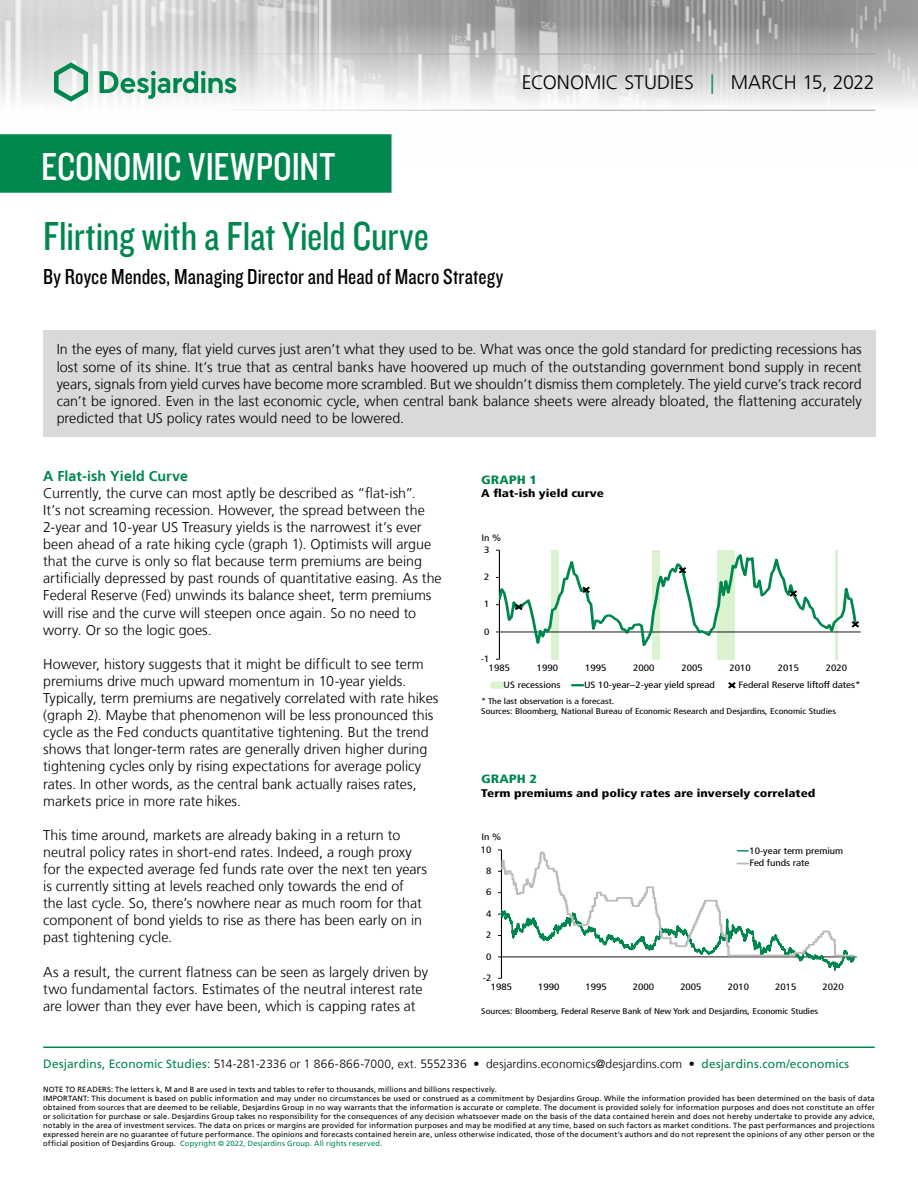
<style>
.page{position:relative;width:918px;height:1188px;background:#fff}
.page>*{position:absolute;margin:0;border:0;box-sizing:border-box;transform-origin:0 0}
.t1{font:42px "Knockout 29 Junior Ltweight";color:#00874e}
.t2{font:40.5px "Knockout 29 Junior Ltweight";letter-spacing:-.005em;color:#fff}
.t3{font:22.5px "Knockout 29 Junior Ltweight";letter-spacing:.005em;color:#000}
.t4{font:300 19.5px "Frutiger LT";color:#000}
.t5{font:300 14.25px/17.1px "Frutiger LT";color:#000}
.t6{font:700 14.25px "Frutiger LT";letter-spacing:.005em;color:#00874e}
.t7{font:300 12px "Frutiger LT";letter-spacing:.005em;color:#000}
.t8{font:900 condensed 12px "Frutiger LT";color:#00874e;scale:1.2 1}
.t9{font:900 condensed 11.1px "Frutiger LT";color:#000;scale:1.2 1}
.t10{font:condensed 9.3px "Frutiger LT";color:#000;scale:1.2 1}
.t11{font:condensed 9.15px/12.8px "Frutiger LT";color:#000;scale:1.2 1}
.t12{font:condensed 8.25px/9.9px "Frutiger LT";color:#000;scale:1.2 1}
.t13{font:7.5px/9px "Frutiger LT";letter-spacing:.02em;color:#000}
.s1{color:#00874e}
.s2{font-weight:400;color:#00874e}
</style>
<div class="page">
<img style="left:0;top:0;width:918px;height:111px">
<hr style="left:43px;top:54px;width:832px;height:1px;background:#9d9d9c">
<hr style="left:43px;top:110px;width:832px;height:1px;background:#9d9d9c">
<svg style="left:54px;top:62px;width:34px;height:40px"></svg>
<svg style="left:100px;top:71px;width:136px;height:28px"></svg>
<div style="left:0;top:135px;width:391px;height:57px;background:#00874e"></div>
<div style="left:0;top:134px;width:392px;height:59px;border:2px solid #00874e"></div>
<hr style="left:43px;top:1047px;width:832px;height:1px;background:#00874e">
<svg style="left:496px;top:550px;width:365px;height:110px"></svg>
<div style="left:491px;top:682px;width:13px;height:7px;border:3px solid #d9f3d1"></div>
<svg style="left:572px;top:684px;width:11px;height:3px"></svg>
<svg style="left:728px;top:682px;width:8px;height:7px"></svg>
<hr style="left:501px;top:957px;width:356px;height:1px;background:#000">
<svg style="left:501px;top:958px;width:354px;height:21px"></svg>
<svg style="left:498px;top:850px;width:358px;height:108px"></svg>
<div style="left:43px;top:330px;width:832px;height:106px;background:#d9d9d9"></div>
<h3 class="t4" style="left:522px;top:72px;width:355px">ECONOMIC STUDIES <span class="s1">|</span> MARCH 15, 2022</h3>
<h2 class="t2" style="left:41px;top:140px;width:296px">ECONOMIC VIEWPOINT</h2>
<h1 class="t1" style="left:43px;top:209px;width:387px">Flirting with a Flat Yield Curve</h1>
<h3 class="t3" style="left:43px;top:262px;width:462px">By Royce Mendes, Managing Director and Head of Macro Strategy</h3>
<p class="t5" style="left:57px;top:341px;width:807px;text-align:justify">In the eyes of many, flat yield curves just aren’t what they used to be. What was once the gold standard for predicting recessions has lost some of its shine. It’s true that as central banks have hoovered up much of the outstanding government bond supply in recent years, signals from yield curves have become more scrambled. But we shouldn’t dismiss them completely. The yield curve’s track record can’t be ignored. Even in the last economic cycle, when central bank balance sheets were already bloated, the flattening accurately predicted that US policy rates would need to be lowered.</p>
<p class="t6" style="left:43px;top:467px;width:146px">A Flat-ish Yield Curve</p>
<p class="t5" style="left:43px;top:485px;width:400px">Currently, the curve can most aptly be described as “flat-ish”.<br>It’s not screaming recession. However, the spread between the 2‑year and 10‑year US Treasury yields is the narrowest it’s ever been ahead of a rate hiking cycle (graph 1). Optimists will argue that the curve is only so flat because term premiums are being artificially depressed by past rounds of quantitative easing. As the Federal Reserve (Fed) unwinds its balance sheet, term premiums will rise and the curve will steepen once again. So no need to worry. Or so the logic goes.</p>
<p class="t5" style="left:43px;top:656px;width:397px">However, history suggests that it might be difficult to see term premiums drive much upward momentum in 10‑year yields.<br>Typically, term premiums are negatively correlated with rate hikes (graph 2). Maybe that phenomenon will be less pronounced this cycle as the Fed conducts quantitative tightening. But the trend shows that longer-term rates are generally driven higher during tightening cycles only by rising expectations for average policy rates. In other words, as the central bank actually raises rates, markets price in more rate hikes.</p>
<p class="t5" style="left:43px;top:827px;width:385px">This time around, markets are already baking in a return to neutral policy rates in short-end rates. Indeed, a rough proxy for the expected average fed funds rate over the next ten years is currently sitting at levels reached only towards the end of the last cycle. So, there’s nowhere near as much room for that component of bond yields to rise as there has been early on in past tightening cycle.</p>
<p class="t5" style="left:43px;top:963px;width:386px">As a result, the current flatness can be seen as largely driven by two fundamental factors. Estimates of the neutral interest rate are lower than they ever have been, which is capping rates at</p>
<p class="t8" style="left:481px;top:472px;width:48px">GRAPH 1</p>
<p class="t9" style="left:481px;top:487px;width:104px">A flat-ish yield curve</p>
<p class="t11" style="left:481px;top:531px;width:18px">In %</p>
<p class="t10" style="left:484px;top:544px;width:6px">3</p>
<p class="t10" style="left:484px;top:572px;width:6px">2</p>
<p class="t11" style="left:484px;top:598px;width:6px">1</p>
<p class="t11" style="left:484px;top:625px;width:6px">0</p>
<p class="t11" style="left:481px;top:653px;width:9px">-1</p>
<p class="t11" style="left:489px;top:661px;width:19px">1985</p>
<p class="t11" style="left:537px;top:661px;width:19px">1990</p>
<p class="t11" style="left:585px;top:661px;width:19px">1995</p>
<p class="t11" style="left:633px;top:661px;width:19px">2000</p>
<p class="t11" style="left:681px;top:661px;width:19px">2005</p>
<p class="t11" style="left:730px;top:661px;width:19px">2010</p>
<p class="t11" style="left:778px;top:661px;width:19px">2015</p>
<p class="t11" style="left:826px;top:661px;width:19px">2020</p>
<p class="t10" style="left:504px;top:679px;width:49px">US recessions</p>
<p class="t10" style="left:584px;top:679px;width:111px">US 10-year–2-year yield spread</p>
<p class="t10" style="left:738px;top:679px;width:104px">Federal Reserve liftoff dates*</p>
<p class="t12" style="left:481px;top:697px;width:297px">* The last observation is a forecast.<br>Sources: Bloomberg, National Bureau of Economic Research and Desjardins, Economic Studies</p>
<p class="t8" style="left:481px;top:772px;width:48px">GRAPH 2</p>
<p class="t9" style="left:481px;top:786px;width:280px">Term premiums and policy rates are inversely correlated</p>
<p class="t11" style="left:481px;top:831px;width:18px">In %</p>
<p class="t10" style="left:481px;top:844px;width:10px">10</p>
<p class="t11" style="left:486px;top:865px;width:6px">8</p>
<p class="t11" style="left:486px;top:886px;width:6px">6</p>
<p class="t11" style="left:486px;top:907px;width:6px">4</p>
<p class="t11" style="left:486px;top:929px;width:6px">2</p>
<p class="t11" style="left:486px;top:950px;width:6px">0</p>
<p class="t11" style="left:483px;top:972px;width:9px">-2</p>
<p class="t11" style="left:749px;top:844px;width:80px">10-year term premium<br>Fed funds rate</p>
<p class="t10" style="left:491px;top:981px;width:19px">1985</p>
<p class="t10" style="left:538px;top:981px;width:19px">1990</p>
<p class="t10" style="left:586px;top:981px;width:19px">1995</p>
<p class="t10" style="left:633px;top:981px;width:19px">2000</p>
<p class="t10" style="left:680px;top:981px;width:19px">2005</p>
<p class="t10" style="left:728px;top:981px;width:19px">2010</p>
<p class="t10" style="left:775px;top:981px;width:19px">2015</p>
<p class="t10" style="left:822px;top:981px;width:19px">2020</p>
<p class="t12" style="left:481px;top:1006px;width:282px">Sources: Bloomberg, Federal Reserve Bank of New York and Desjardins, Economic Studies</p>
<p class="t7" style="left:43px;top:1057px;width:808px"><span class="s2">Desjardins, Economic Studies:</span> 514‑281‑2336 or 1 866‑866‑7000, ext. 5552336 • desjardins.economics@desjardins.com • <span class="s2">desjardins.com/economics</span></p>
<p class="t13" style="left:43px;top:1085px;width:833px">NOTE TO READERS: The letters k, M and B are used in texts and tables to refer to thousands, millions and billions respectively.<br>IMPORTANT: This document is based on public information and may under no circumstances be used or construed as a commitment by Desjardins Group. While the information provided has been determined on the basis of data obtained from sources that are deemed to be reliable, Desjardins Group in no way warrants that the information is accurate or complete. The document is provided solely for information purposes and does not constitute an offer or solicitation for purchase or sale. Desjardins Group takes no responsibility for the consequences of any decision whatsoever made on the basis of the data contained herein and does not hereby undertake to provide any advice, notably in the area of investment services. The data on prices or margins are provided for information purposes and may be modified at any time, based on such factors as market conditions. The past performances and projections expressed herein are no guarantee of future performance. The opinions and forecasts contained herein are, unless otherwise indicated, those of the document’s authors and do not represent the opinions of any other person or the official position of Desjardins Group. <span class="s1">Copyright © 2022, Desjardins Group. All rights reserved.</span></p>
</div>
